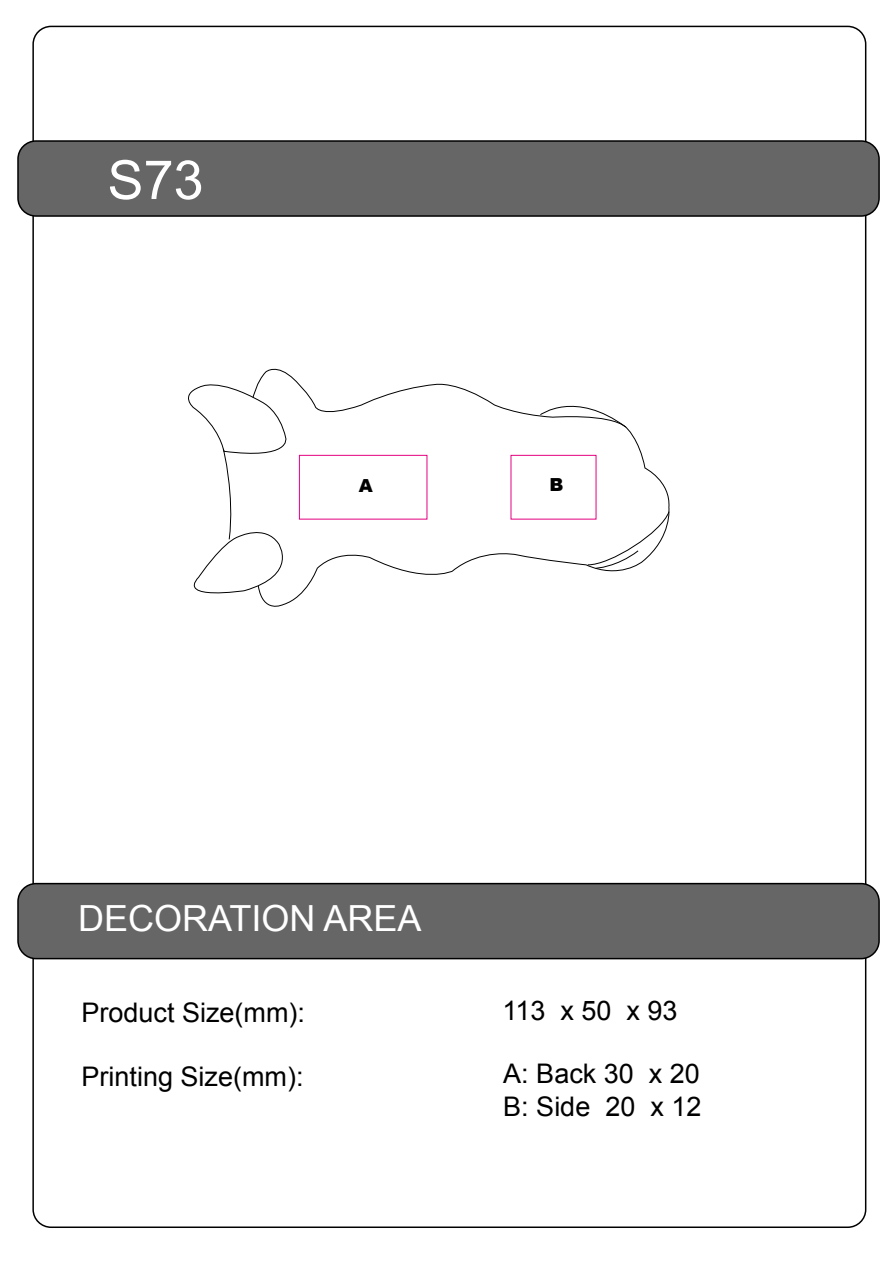
<style>
.page{position:relative;width:893px;height:1263px;background:#fff}
.page>*{position:absolute;margin:0;border:0;box-sizing:border-box;transform-origin:0 0}
.t1{font:54px "Arial";color:#fff}
.t2{font:36px "Arial";color:#fff}
.t3{font:27px/32.4px "Arial";color:#000}
.t4{font:900 18px "Arial";color:#000}
</style>
<div class="page">
<div style="left:18px;top:141px;width:861px;height:75px;background:#666;border-radius:18px"></div>
<div style="left:17px;top:140px;width:863px;height:77px;border:2px solid #000;border-radius:18px"></div>
<svg style="left:262px;top:368px;width:408px;height:239px"></svg>
<svg style="left:188px;top:376px;width:111px;height:225px"></svg>
<svg style="left:539px;top:389px;width:88px;height:39px"></svg>
<svg style="left:587px;top:510px;width:83px;height:59px"></svg>
<div style="left:299px;top:455px;width:128px;height:64px;border:1px solid #e4007f"></div>
<div style="left:18px;top:884px;width:861px;height:75px;background:#666;border-radius:18px"></div>
<div style="left:17px;top:883px;width:863px;height:76px;border:2px solid #000;border-radius:18px"></div>
<h1 class="t1" style="left:108px;top:145px;width:98px">S73</h1>
<p class="t4" style="left:359px;top:472px;width:16px">A</p>
<p class="t4" style="left:550px;top:472px;width:16px">B</p>
<h2 class="t2" style="left:78px;top:895px;width:345px">DECORATION AREA</h2>
<p class="t3" style="left:81px;top:996px;width:225px">Product Size(mm):</p>
<p class="t3" style="left:81px;top:1061px;width:224px">Printing Size(mm):</p>
<p class="t3" style="left:502px;top:995px;width:177px">113 x 50 x 93</p>
<p class="t3" style="left:503px;top:1058px;width:200px">A: Back 30 x 20<br>B: Side 20 x 12</p>
</div>
